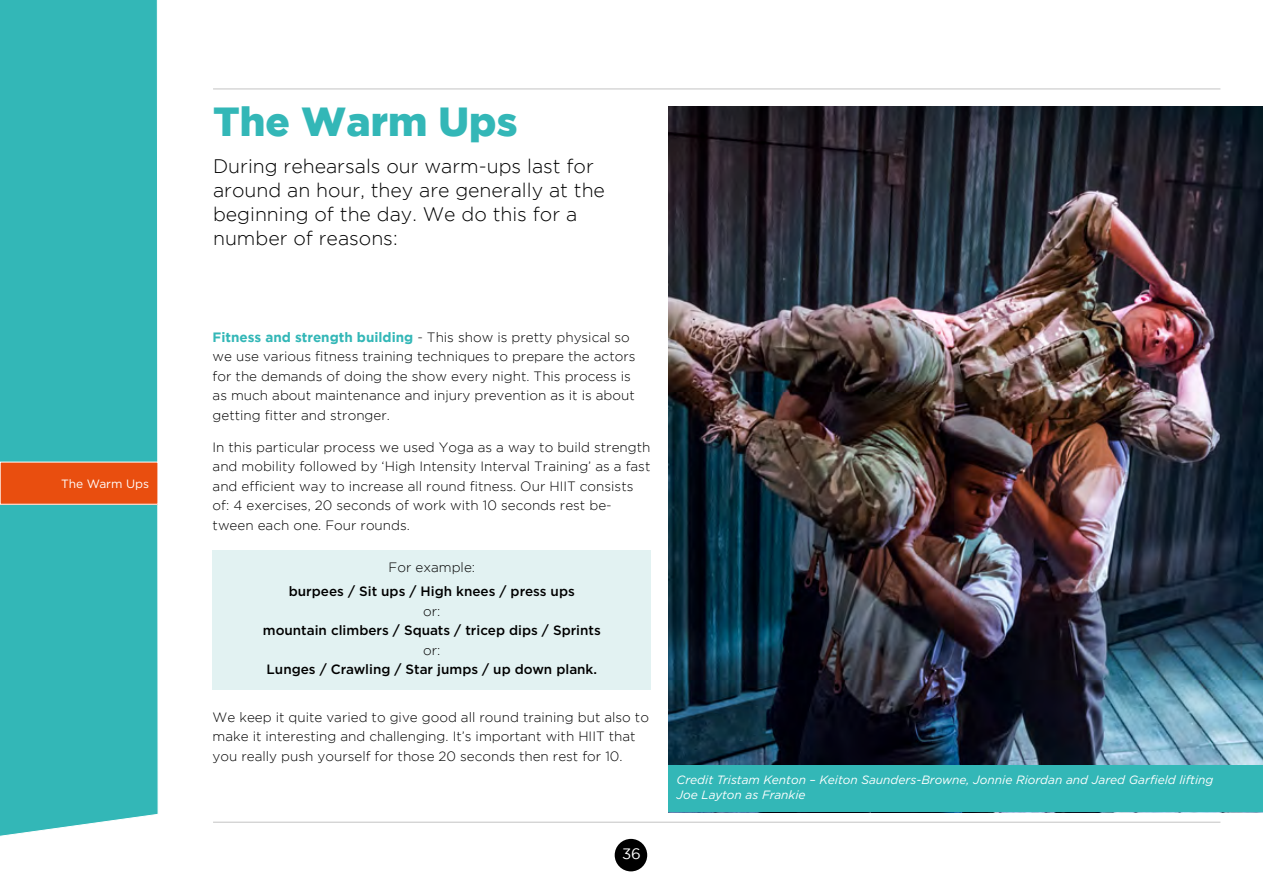
<style>
.page{position:relative;width:1263px;height:893px;background:#fff}
.page>*{position:absolute;margin:0;border:0;box-sizing:border-box;transform-origin:0 0}
.t1{font:900 40.5px "Gotham";color:#33b7b7}
.t2{font:300 19.5px/24px "Gotham";color:#000}
.t3{font:15px "Gotham";color:#fff}
.t4{font:300 13.5px/19.5px "Gotham";color:#000}
.t5{font:500 13.5px "Gotham";color:#000}
.t6{font:italic 12px/15px "Gotham";color:#fff}
.t7{font:12px "Gotham";color:#fff}
.s1{font-weight:700;color:#33b7b7}
</style>
<div class="page">
<div style="left:615px;top:839px;width:32px;height:32px;background:#000;border-radius:50%"></div>
<div style="left:0;top:0;width:158px;height:837px;background:#33b7b7"></div>
<hr style="left:213px;top:822px;width:1007px;height:1px;background:#c4c4c4">
<hr style="left:213px;top:89px;width:1007px;height:1px;background:#c4c4c4">
<div style="left:0;top:462px;width:158px;height:42px;background:#e94e0f"></div>
<div style="left:213px;top:550px;width:438px;height:140px;background:#e2f2f2"></div>
<img style="left:668px;top:106px;width:595px;height:659px">
<div style="left:668px;top:765px;width:595px;height:47px;background:#33b7b7"></div>
<p class="t7" style="left:61px;top:476px;width:89px">The Warm Ups</p>
<h1 class="t1" style="left:213px;top:98px;width:306px">The Warm Ups</h1>
<h2 class="t2" style="left:213px;top:153px;width:393px">During rehearsals our warm-ups last for around an hour, they are generally at the beginning of the day. We do this for a number of reasons:</h2>
<p class="t4" style="left:213px;top:327px;width:424px"><span class="s1">Fitness and strength building</span> - This show is pretty physical so we use various fitness training techniques to prepare the actors for the demands of doing the show every night. This process is as much about maintenance and injury prevention as it is about getting fitter and stronger.</p>
<p class="t4" style="left:213px;top:437px;width:439px">In this particular process we used Yoga as a way to build strength and mobility followed by ‘High Intensity Interval Training’ as a fast and efficient way to increase all round fitness. Our HIIT consists of: 4 exercises, 20 seconds of work with 10 seconds rest be&shy;tween each one. Four rounds.</p>
<p class="t4" style="left:389px;top:558px;width:88px">For example:</p>
<p class="t5" style="left:289px;top:583px;width:287px">burpees / Sit ups / High knees / press ups</p>
<p class="t4" style="left:423px;top:601px;width:19px">or:</p>
<p class="t5" style="left:263px;top:622px;width:339px">mountain climbers / Squats / tricep dips / Sprints</p>
<p class="t4" style="left:423px;top:640px;width:19px">or:</p>
<p class="t5" style="left:267px;top:661px;width:332px">Lunges / Crawling / Star jumps / up down plank.</p>
<p class="t4" style="left:213px;top:707px;width:438px">We keep it quite varied to give good all round training but also to make it interesting and challenging. It’s important with HIIT that you really push yourself for those 20 seconds then rest for 10.</p>
<p class="t3" style="left:622px;top:845px;width:20px">36</p>
<p class="t6" style="left:677px;top:771px;width:538px">Credit Tristam Kenton – Keiton Saunders-Browne, Jonnie Riordan and Jared Garfield lifting<br>Joe Layton as Frankie</p>
</div>
